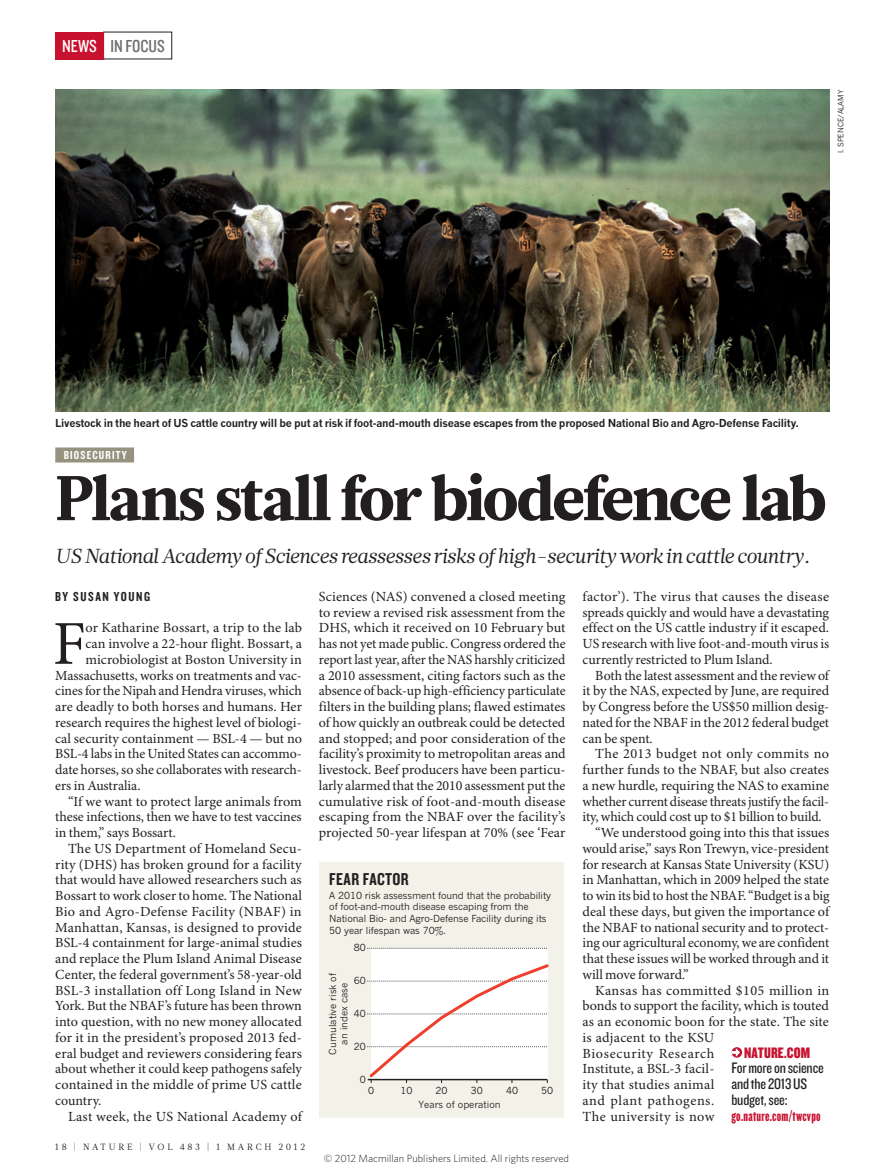
<style>
.page{position:relative;width:893px;height:1174px;background:#fff}
.page>*{position:absolute;margin:0;border:0;box-sizing:border-box;transform-origin:0 0}
.HEAD_42{font:900 63px "Glosa Math";letter-spacing:-.03em;color:#231f20}
.BODY_DROP_CAP{font:62.4px "Minion Pro";color:#231f20}
.INTRO{font:italic 20.25px "Glosa Math";letter-spacing:-.005em;color:#231f20}
.t1{font:18px "Knockout 29 Junior Ltweight";color:#6c6d70}
.t2{font:18px "Knockout 29 Junior Ltweight";color:#fff}
.t3{font:17.85px "Knockout 49 Liteweight";letter-spacing:.025em;color:#231f20}
.WEB_BOX_TEXT{font:15.75px/15.8px "Knockout 29 Junior Ltweight";letter-spacing:-.01em;color:#231f20}
.WEB_BOX_NATURE{font:15.75px "Knockout 69 Full Liteweight";letter-spacing:.01em;color:#c7112f}
.WEB_BOX_URL{font:15px "Knockout 68 Full Featherwt";letter-spacing:.02em;color:#c7112f}
.BODY_INDENT{font:13.95px/15.8px "Minion Pro";color:#231f20;text-align:justify}
.BODY_DROP_CAP-2{font:13.95px "Minion Pro";letter-spacing:-.005em;color:#231f20}
.AUTHOR_BYLINE{font:13.5px "Knockout 49 Liteweight";letter-spacing:.12em;color:#231f20}
.SUBJECT_STRAP{font:12px "Knockout 49 Liteweight";letter-spacing:.1em;color:#fff}
.PIC_CAPTION{font:700 10.8px "News Gothic MTOT";letter-spacing:-.02em;color:#231f20}
.t4{font:300 10.5px "Whitney";color:#231f20}
.t5{font:9.6px/11.6px "News Gothic MTOT";letter-spacing:-.01em;color:#231f20}
.t6{font:9px "Glosa Math";letter-spacing:.3em;color:#231f20}
.PIC_CREDIT{font:7.5px "News Gothic MTOT";color:#231f20}
</style>
<div class="page">
<div style="left:55px;top:447px;width:79px;height:15px;background:#95937f"></div>
<div style="left:319px;top:862px;width:244px;height:256px;background:#f2f2e9"></div>
<div style="left:371px;top:948px;width:176px;height:131px;background:#fff"></div>
<svg style="left:368px;top:948px;width:179px;height:1px"></svg>
<svg style="left:367px;top:962px;width:182px;height:121px"></svg>
<div style="left:732px;top:1047px;width:10px;height:10px;background:#c7112f;border-radius:50%"></div>
<svg style="left:731px;top:1048px;width:9px;height:8px"></svg>
<img style="left:55px;top:90px;width:774px;height:322px">
<div style="left:55px;top:32px;width:49px;height:27px;background:#c7112f"></div>
<p class="t2" style="left:62px;top:34px;width:36px">NEWS</p>
<p class="t1" style="left:111px;top:34px;width:56px">IN FOCUS</p>
<p class="PIC_CREDIT" style="left:836px;top:153px;width:64px;rotate:-90deg">I. SPENCE/ALAMY</p>
<p class="PIC_CAPTION" style="left:55px;top:417px;width:745px">Livestock in the heart of US cattle country will be put at risk if foot-and-mouth disease escapes from the proposed National Bio and Agro-Defense Facility.</p>
<p class="SUBJECT_STRAP" style="left:64px;top:447px;width:64px">BIOSECURITY</p>
<p class="HEAD_42" style="left:55px;top:457px;width:773px">Plans stall for biodefence lab</p>
<p class="INTRO" style="left:55px;top:542px;width:756px">US National Academy of Sciences reassesses risks of high-security work in cattle country.</p>
<p class="AUTHOR_BYLINE" style="left:55px;top:587px;width:96px">BY SUSAN YOUNG</p>
<p class="BODY_DROP_CAP" style="left:53px;top:606px;width:35px">F</p>
<p class="BODY_DROP_CAP-2" style="left:85px;top:619px;width:218px">or Katharine Bossart, a trip to the lab</p>
<p class="BODY_DROP_CAP-2" style="left:85px;top:635px;width:218px">can involve a 22-hour flight. Bossart, a</p>
<p class="BODY_DROP_CAP-2" style="left:85px;top:651px;width:218px">microbiologist at Boston University in</p>
<p class="BODY_DROP_CAP-2" style="left:55px;top:666px;width:248px">Massachusetts, works on treatments and vac-</p>
<p class="BODY_DROP_CAP-2" style="left:55px;top:682px;width:248px">cines for the Nipah and Hendra viruses, which</p>
<p class="BODY_DROP_CAP-2" style="left:55px;top:698px;width:248px">are deadly to both horses and humans. Her</p>
<p class="BODY_DROP_CAP-2" style="left:55px;top:714px;width:248px">research requires the highest level of biologi-</p>
<p class="BODY_DROP_CAP-2" style="left:55px;top:729px;width:248px">cal security containment — BSL-4 — but no</p>
<p class="BODY_DROP_CAP-2" style="left:55px;top:745px;width:248px">BSL-4 labs in the United States can accommo-</p>
<p class="BODY_DROP_CAP-2" style="left:55px;top:761px;width:248px">date horses, so she collaborates with research-</p>
<p class="BODY_DROP_CAP-2" style="left:55px;top:777px;width:87px">ers in Australia.</p>
<p class="BODY_INDENT" style="left:55px;top:794px;width:248px;text-indent:13px">“If we want to protect large animals from these infections, then we have to test vaccines in them,” says Bossart.</p>
<p class="BODY_INDENT" style="left:55px;top:841px;width:248px;text-indent:13px">The US Department of Homeland Secu&shy;rity (DHS) has broken ground for a facility that would have allowed researchers such as Bossart to work closer to home. The National Bio and Agro-Defense Facility (NBAF) in Manhattan, Kansas, is designed to provide BSL-4 containment for large-animal studies and replace the Plum Island Animal Disease Center, the federal government’s 58-year-old BSL-3 installation off Long Island in New York. But the NBAF’s future has been thrown into question, with no new money allocated for it in the president’s proposed 2013 fed&shy;eral budget and reviewers considering fears about whether it could keep pathogens safely contained in the middle of prime US cattle country.</p>
<p class="BODY_INDENT" style="left:68px;top:1109px;width:235px">Last week, the US National Academy of</p>
<p class="t6" style="left:55px;top:1141px;width:251px">18 | NATURE | VOL 483 | 1 MARCH 2012</p>
<p class="BODY_INDENT" style="left:319px;top:589px;width:248px">Sciences (NAS) convened a closed meeting to review a revised risk assessment from the DHS, which it received on 10 February but has not yet made public. Congress ordered the report last year, after the NAS harshly criticized a 2010 assessment, citing factors such as the absence of back-up high-efficiency particulate filters in the building plans; flawed estimates of how quickly an outbreak could be detected and stopped; and poor consideration of the facility’s proximity to metropolitan areas and livestock. Beef producers have been particu&shy;larly alarmed that the 2010 assessment put the cumulative risk of foot-and-mouth disease escaping from the NBAF over the facility’s projected 50-year lifespan at 70% (see ‘Fear</p>
<p class="BODY_INDENT" style="left:583px;top:589px;width:248px">factor’). The virus that causes the disease spreads quickly and would have a devastating effect on the US cattle industry if it escaped.<br>US research with live foot-and-mouth virus is currently restricted to Plum Island.</p>
<p class="BODY_INDENT" style="left:583px;top:668px;width:248px;text-indent:13px">Both the latest assessment and the review of it by the NAS, expected by June, are required by Congress before the US$50 million desig&shy;nated for the NBAF in the 2012 federal budget can be spent.</p>
<p class="BODY_INDENT" style="left:583px;top:746px;width:248px;text-indent:13px">The 2013 budget not only commits no further funds to the NBAF, but also creates a new hurdle, requiring the NAS to examine whether current disease threats justify the facil&shy;ity, which could cost up to $1 billion to build.</p>
<p class="BODY_INDENT" style="left:583px;top:825px;width:248px;text-indent:13px">“We understood going into this that issues would arise,” says Ron Trewyn, vice-president for research at Kansas State University (KSU) in Manhattan, which in 2009 helped the state to win its bid to host the NBAF. “Budget is a big deal these days, but given the importance of the NBAF to national security and to protect&shy;ing our agricultural economy, we are confident that these issues will be worked through and it will move forward.”</p>
<p class="BODY_INDENT" style="left:583px;top:983px;width:248px;text-align:left;text-indent:13px">Kansas has committed $105 million in bonds to support the facility, which is touted as an economic boon for the state. The site is adjacent to the KSU<br>Biosecurity Research<br>Institute, a BSL-3 facil-<br>ity that studies animal<br>and plant pathogens.<br>The university is now</p>
<p class="t3" style="left:329px;top:867px;width:81px">FEAR FACTOR</p>
<p class="t5" style="left:329px;top:889px;width:223px">A 2010 risk assessment found that the probability of foot-and-mouth disease escaping from the National Bio- and Agro-Defense Facility during its 50 year lifespan was 70%.</p>
<p class="t5" style="left:354px;top:941px;width:14px">80</p>
<p class="t5" style="left:327px;top:1054px;width:83px;text-align:center;rotate:-90deg">Cumulative risk of an index case</p>
<p class="t5" style="left:354px;top:974px;width:14px">60</p>
<p class="t5" style="left:354px;top:1007px;width:14px">40</p>
<p class="t5" style="left:354px;top:1040px;width:14px">20</p>
<p class="WEB_BOX_NATURE" style="left:744px;top:1042px;width:67px">NATURE.COM</p>
<p class="WEB_BOX_TEXT" style="left:731px;top:1059px;width:94px">For more on science and the 2013 US budget, see:</p>
<p class="WEB_BOX_URL" style="left:731px;top:1106px;width:91px">go.nature.com/twcvpo</p>
<p class="t5" style="left:360px;top:1073px;width:8px">0</p>
<p class="t5" style="left:368px;top:1085px;width:8px">0</p>
<p class="t5" style="left:400px;top:1085px;width:14px">10</p>
<p class="t5" style="left:419px;top:1084px;width:84px;line-height:13.4px;text-indent:17px">20<br>Years of operation</p>
<p class="t5" style="left:471px;top:1085px;width:14px">30</p>
<p class="t5" style="left:506px;top:1085px;width:14px">40</p>
<p class="t5" style="left:541px;top:1085px;width:14px">50</p>
<p class="t4" style="left:324px;top:1151px;width:247px">© 2012 Macmillan Publishers Limited. All rights reserved</p>
</div>
